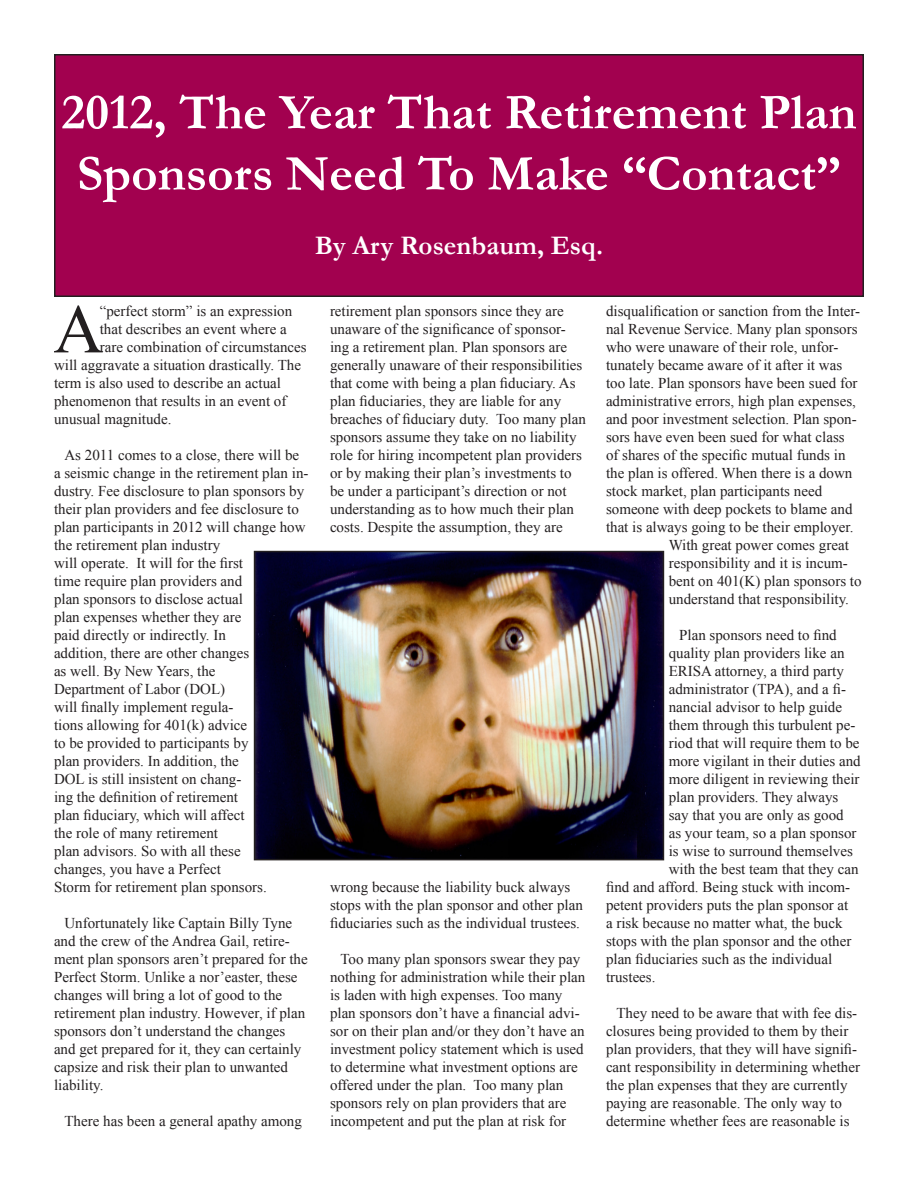
<style>
.page{position:relative;width:918px;height:1188px;background:#fff}
.page>*{position:absolute;margin:0;border:0;box-sizing:border-box;transform-origin:0 0}
.t1{font:69.3px "Times New Roman";color:#231f20}
.t2{font:700 51px/61.2px "Garamond";color:#fff;text-align:center}
.t3{font:700 27px "Garamond";color:#fff}
.t4{font:15px/18px "Times New Roman";color:#231f20}
</style>
<div class="page">
<div style="left:55px;top:55px;width:808px;height:241px;background:#a2014f"></div>
<div style="left:54px;top:54px;width:810px;height:243px;border:2px solid #231f20"></div>
<img style="left:257px;top:554px;width:404px;height:303px">
<div style="left:254px;top:551px;width:410px;height:309px;border:2px solid #231f20"></div>
<p class="t2" style="left:61px;top:82px;width:797px">2012, The Year That Retirement Plan<br>Sponsors Need To Make “Contact”</p>
<p class="t3" style="left:315px;top:228px;width:290px">By Ary Rosenbaum, Esq.</p>
<p class="t1" style="left:53px;top:283px;width:52px">A</p>
<p class="t4" style="left:100px;top:302px;width:194px">“perfect storm” is an expression</p>
<p class="t4" style="left:100px;top:320px;width:189px">that describes an event where a</p>
<p class="t4" style="left:100px;top:338px;width:209px">rare combination of circumstances</p>
<p class="t4" style="left:54px;top:356px;width:249px">will aggravate a situation drastically. The</p>
<p class="t4" style="left:54px;top:374px;width:229px">term is also used to describe an actual</p>
<p class="t4" style="left:54px;top:392px;width:234px">phenomenon that results in an event of</p>
<p class="t4" style="left:54px;top:410px;width:119px">unusual magnitude.</p>
<p class="t4" style="left:54px;top:446px;width:256px;text-indent:10px">As 2011 comes to a close, there will be a seismic change in the retirement plan in&shy;dustry. Fee disclosure to plan sponsors by their plan providers and fee disclosure to plan participants in 2012 will change how the retirement plan industry<br>will operate. It will for the first<br>time require plan providers and<br>plan sponsors to disclose actual<br>plan expenses whether they are<br>paid directly or indirectly. In<br>addition, there are other changes<br>as well. By New Years, the<br>Department of Labor (DOL)<br>will finally implement regula-<br>tions allowing for 401(k) advice<br>to be provided to participants by<br>plan providers. In addition, the<br>DOL is still insistent on chang-<br>ing the definition of retirement<br>plan fiduciary, which will affect<br>the role of many retirement<br>plan advisors. So with all these<br>changes, you have a Perfect<br>Storm for retirement plan sponsors.</p>
<p class="t4" style="left:54px;top:914px;width:255px;text-indent:10px">Unfortunately like Captain Billy Tyne and the crew of the Andrea Gail, retire&shy;ment plan sponsors aren’t prepared for the Perfect Storm. Unlike a nor’easter, these changes will bring a lot of good to the retirement plan industry. However, if plan sponsors don’t understand the changes and get prepared for it, they can certainly capsize and risk their plan to unwanted liability.</p>
<p class="t4" style="left:64px;top:1112px;width:239px">There has been a general apathy among</p>
<p class="t4" style="left:330px;top:302px;width:257px">retirement plan sponsors since they are unaware of the significance of sponsor&shy;ing a retirement plan. Plan sponsors are generally unaware of their responsibilities that come with being a plan fiduciary. As plan fiduciaries, they are liable for any breaches of fiduciary duty. Too many plan sponsors assume they take on no liability role for hiring incompetent plan providers or by making their plan’s investments to be under a participant’s direction or not understanding as to how much their plan costs. Despite the assumption, they are</p>
<p class="t4" style="left:330px;top:878px;width:254px">wrong because the liability buck always stops with the plan sponsor and other plan fiduciaries such as the individual trustees.</p>
<p class="t4" style="left:330px;top:950px;width:257px;text-indent:10px">Too many plan sponsors swear they pay nothing for administration while their plan is laden with high expenses. Too many plan sponsors don’t have a financial advi&shy;sor on their plan and/or they don’t have an investment policy statement which is used to determine what investment options are offered under the plan. Too many plan sponsors rely on plan providers that are incompetent and put the plan at risk for</p>
<p class="t4" style="left:606px;top:302px;width:256px">disqualification or sanction from the Inter-</p>
<p class="t4" style="left:606px;top:320px;width:253px">nal Revenue Service. Many plan sponsors</p>
<p class="t4" style="left:606px;top:338px;width:234px">who were unaware of their role, unfor-</p>
<p class="t4" style="left:606px;top:356px;width:238px">tunately became aware of it after it was</p>
<p class="t4" style="left:606px;top:374px;width:253px">too late. Plan sponsors have been sued for</p>
<p class="t4" style="left:606px;top:392px;width:251px">administrative errors, high plan expenses,</p>
<p class="t4" style="left:606px;top:410px;width:252px">and poor investment selection. Plan spon-</p>
<p class="t4" style="left:606px;top:428px;width:240px">sors have even been sued for what class</p>
<p class="t4" style="left:606px;top:446px;width:241px">of shares of the specific mutual funds in</p>
<p class="t4" style="left:606px;top:464px;width:248px">the plan is offered. When there is a down</p>
<p class="t4" style="left:606px;top:482px;width:218px">stock market, plan participants need</p>
<p class="t4" style="left:606px;top:500px;width:248px">someone with deep pockets to blame and</p>
<p class="t4" style="left:606px;top:518px;width:249px">that is always going to be their employer.</p>
<p class="t4" style="left:669px;top:536px;width:182px">With great power comes great</p>
<p class="t4" style="left:669px;top:554px;width:181px">responsibility and it is incum-</p>
<p class="t4" style="left:669px;top:572px;width:194px">bent on 401(K) plan sponsors to</p>
<p class="t4" style="left:669px;top:590px;width:182px">understand that responsibility.</p>
<p class="t4" style="left:679px;top:626px;width:159px">Plan sponsors need to find</p>
<p class="t4" style="left:669px;top:644px;width:177px">quality plan providers like an</p>
<p class="t4" style="left:669px;top:662px;width:177px">ERISA attorney, a third party</p>
<p class="t4" style="left:669px;top:680px;width:179px">administrator (TPA), and a fi-</p>
<p class="t4" style="left:669px;top:698px;width:175px">nancial advisor to help guide</p>
<p class="t4" style="left:669px;top:716px;width:188px">them through this turbulent pe-</p>
<p class="t4" style="left:669px;top:734px;width:192px">riod that will require them to be</p>
<p class="t4" style="left:669px;top:752px;width:194px">more vigilant in their duties and</p>
<p class="t4" style="left:669px;top:770px;width:192px">more diligent in reviewing their</p>
<p class="t4" style="left:669px;top:788px;width:171px">plan providers. They always</p>
<p class="t4" style="left:669px;top:806px;width:176px">say that you are only as good</p>
<p class="t4" style="left:669px;top:824px;width:189px">as your team, so a plan sponsor</p>
<p class="t4" style="left:669px;top:842px;width:186px">is wise to surround themselves</p>
<p class="t4" style="left:669px;top:860px;width:191px">with the best team that they can</p>
<p class="t4" style="left:606px;top:878px;width:246px">find and afford. Being stuck with incom-</p>
<p class="t4" style="left:606px;top:896px;width:244px">petent providers puts the plan sponsor at</p>
<p class="t4" style="left:606px;top:914px;width:238px">a risk because no matter what, the buck</p>
<p class="t4" style="left:606px;top:932px;width:247px">stops with the plan sponsor and the other</p>
<p class="t4" style="left:606px;top:950px;width:228px">plan fiduciaries such as the individual</p>
<p class="t4" style="left:606px;top:968px;width:51px">trustees.</p>
<p class="t4" style="left:606px;top:1004px;width:256px;text-indent:10px">They need to be aware that with fee dis&shy;closures being provided to them by their plan providers, that they will have signifi&shy;cant responsibility in determining whether the plan expenses that they are currently paying are reasonable. The only way to determine whether fees are reasonable is</p>
</div>
